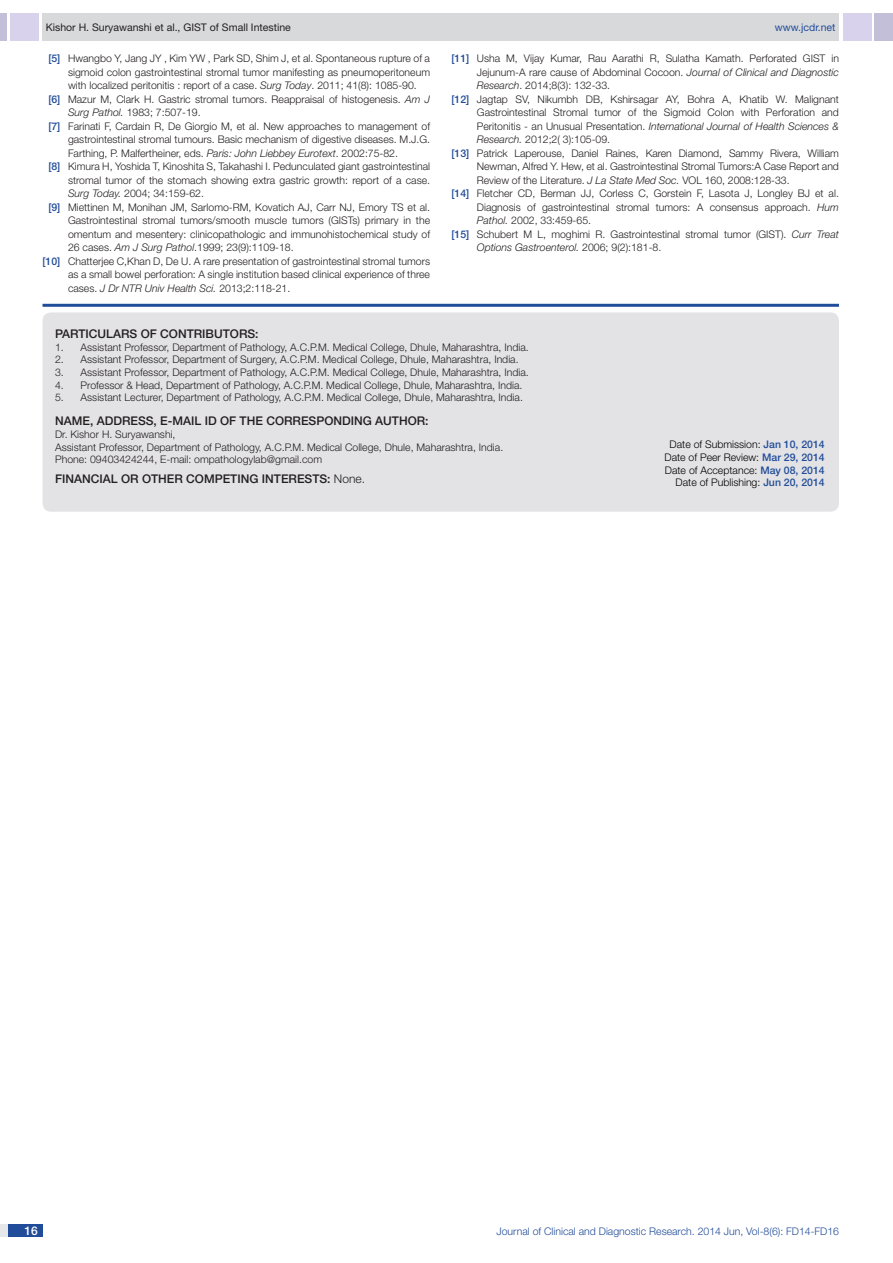
<style>
.page{position:relative;width:893px;height:1263px;background:#fff}
.page>*{position:absolute;margin:0;border:0;box-sizing:border-box;transform-origin:0 0}
.Body_text{font:500 12px "Helvetica Neue";color:#231f20}
.con_particulars{font:500 12px "Helvetica Neue";color:#231f20}
.Body_text-2{font:300 12px "Helvetica Neue";color:#231f20}
.t1{font:500 12px "Helvetica Neue";color:#fff}
.con_particulars-2{font:300 10.5px "Helvetica Neue";color:#231f20}
.t2{font:300 10.5px/12.6px "Helvetica Neue";color:#000;text-align:center}
.t3{font:italic 300 10.5px "Helvetica Neue";color:#231f20}
.t4{font:300 10.5px "Helvetica Neue";color:#214c99}
.t5{font:10.5px "Helvetica Neue";color:#231f20}
.t6{font:10.5px "Helvetica Neue";color:#214c99}
.s1{font-weight:500;color:#214c99}
.s2{font-style:italic}
.s3{font-style:normal}
.s4{font-weight:500}
</style>
<div class="page">
<div style="left:0;top:13px;width:7px;height:28px;background:#c3bfd8"></div>
<div style="left:10px;top:13px;width:29px;height:28px;background:#d9d2ec"></div>
<div style="left:43px;top:13px;width:796px;height:28px;background:#d8d9db"></div>
<div style="left:875px;top:13px;width:18px;height:28px;background:#c3bfd8"></div>
<div style="left:843px;top:13px;width:29px;height:28px;background:#d9d2ec"></div>
<div style="left:0;top:1224px;width:43px;height:13px;background:#e6e7e9"></div>
<div style="left:8px;top:1224px;width:35px;height:13px;background:#214c99"></div>
<hr style="left:43px;top:304px;width:796px;height:3px;background:#214c99">
<div style="left:43px;top:312px;width:796px;height:200px;background:#e3e3e5;border-radius:9px"></div>
<p class="t5" style="left:46px;top:21px;width:247px">Kishor H. Suryawanshi et al., GIST of Small Intestine</p>
<p class="t6" style="left:775px;top:21px;width:62px">www.jcdr.net</p>
<p class="con_particulars-2" style="left:48px;top:52px;width:383px"><span class="s1">[5]</span> Hwangbo Y, Jang JY , Kim YW , Park SD, Shim J, et al. Spontaneous rupture of a</p>
<p class="con_particulars-2" style="left:68px;top:66px;width:364px">sigmoid colon gastrointestinal stromal tumor manifesting as pneumoperitoneum</p>
<p class="con_particulars-2" style="left:68px;top:79px;width:350px">with localized peritonitis : report of a case. <span class="s2">Surg Today</span>. 2011; 41(8): 1085-90.</p>
<p class="con_particulars-2" style="left:48px;top:93px;width:383px"><span class="s1">[6]</span> Mazur M, Clark H. Gastric stromal tumors. Reappraisal of histogenesis. <span class="s2">Am J</span></p>
<p class="con_particulars-2" style="left:68px;top:106px;width:134px"><span class="s2">Surg Pathol.</span> 1983; 7:507-19.</p>
<p class="con_particulars-2" style="left:48px;top:120px;width:383px"><span class="s1">[7]</span> Farinati F, Cardain R, De Giorgio M, et al. New approaches to management of</p>
<p class="con_particulars-2" style="left:68px;top:133px;width:364px">gastrointestinal stromal tumours. Basic mechanism of digestive diseases. M.J.G.</p>
<p class="con_particulars-2" style="left:68px;top:147px;width:332px">Farthing, P. Malfertheiner, eds. <span class="s2">Paris: John Liebbey Eurotext</span>. 2002:75-82.</p>
<p class="con_particulars-2" style="left:48px;top:160px;width:383px"><span class="s1">[8]</span> Kimura H, Yoshida T, Kinoshita S, Takahashi I. Pedunculated giant gastrointestinal</p>
<p class="con_particulars-2" style="left:68px;top:174px;width:364px">stromal tumor of the stomach showing extra gastric growth: report of a case.</p>
<p class="con_particulars-2" style="left:68px;top:187px;width:138px"><span class="s2">Surg Today.</span> 2004; 34:159-62.</p>
<p class="con_particulars-2" style="left:48px;top:201px;width:383px"><span class="s1">[9]</span> Miettinen M, Monihan JM, Sarlomo-RM, Kovatich AJ, Carr NJ, Emory TS et al.</p>
<p class="con_particulars-2" style="left:68px;top:214px;width:364px">Gastrointestinal stromal tumors/smooth muscle tumors (GISTs) primary in the</p>
<p class="con_particulars-2" style="left:68px;top:228px;width:364px">omentum and mesentery: clinicopathologic and immunohistochemical study of</p>
<p class="con_particulars-2" style="left:68px;top:241px;width:227px">26 cases. <span class="s2">Am J Surg Pathol</span>.1999; 23(9):1109-18.</p>
<p class="con_particulars-2" style="left:43px;top:255px;width:389px"><span class="s1">[10]</span> Chatterjee C,Khan D, De U. A rare presentation of gastrointestinal stromal tumors</p>
<p class="con_particulars-2" style="left:68px;top:268px;width:364px">as a small bowel perforation: A single institution based clinical experience of three</p>
<p class="con_particulars-2" style="left:68px;top:282px;width:224px">cases. <span class="s2">J Dr NTR Univ Health Sci.</span> 2013;2:118-21.</p>
<p class="con_particulars-2" style="left:451px;top:52px;width:389px"><span class="s1">[11]</span> Usha M, Vijay Kumar, Rau Aarathi R, Sulatha Kamath. Perforated GIST in</p>
<p class="con_particulars-2" style="left:477px;top:66px;width:364px">Jejunum-A rare cause of Abdominal Cocoon. <span class="s2">Journal of Clinical and Diagnostic</span></p>
<p class="con_particulars-2" style="left:477px;top:79px;width:135px"><span class="s2">Research</span>. 2014;8(3): 132-33.</p>
<p class="con_particulars-2" style="left:451px;top:93px;width:389px"><span class="s1">[12]</span> Jagtap SV, Nikumbh DB, Kshirsagar AY, Bohra A, Khatib W. Malignant</p>
<p class="con_particulars-2" style="left:477px;top:106px;width:364px">Gastrointestinal Stromal tumor of the Sigmoid Colon with Perforation and</p>
<p class="t3" style="left:477px;top:120px;width:364px"><span class="s3">Peritonitis - an Unusual Presentation.</span> International Journal of Health Sciences &amp;</p>
<p class="con_particulars-2" style="left:477px;top:133px;width:135px"><span class="s2">Research.</span> 2012;2( 3):105-09.</p>
<p class="con_particulars-2" style="left:451px;top:147px;width:389px"><span class="s1">[13]</span> Patrick Laperouse, Daniel Raines, Karen Diamond, Sammy Rivera, William</p>
<p class="con_particulars-2" style="left:477px;top:160px;width:364px">Newman, Alfred Y. Hew, et al. Gastrointestinal Stromal Tumors:A Case Report and</p>
<p class="con_particulars-2" style="left:477px;top:174px;width:314px">Review of the Literature. <span class="s2">J La State Med Soc.</span> VOL 160, 2008:128-33.</p>
<p class="con_particulars-2" style="left:451px;top:187px;width:389px"><span class="s1">[14]</span> Fletcher CD, Berman JJ, Corless C, Gorstein F, Lasota J, Longley BJ et al.</p>
<p class="con_particulars-2" style="left:477px;top:201px;width:364px">Diagnosis of gastrointestinal stromal tumors: A consensus approach. <span class="s2">Hum</span></p>
<p class="con_particulars-2" style="left:477px;top:214px;width:116px"><span class="s2">Pathol.</span> 2002, 33:459-65.</p>
<p class="con_particulars-2" style="left:451px;top:228px;width:389px"><span class="s1">[15]</span> Schubert M L, moghimi R. Gastrointestinal stromal tumor (GIST). <span class="s2">Curr Treat</span></p>
<p class="t3" style="left:477px;top:241px;width:186px">Options Gastroenterol. <span class="s3">2006; 9(2):181-8.</span></p>
<p class="Body_text" style="left:55px;top:327px;width:67px">PARTICULARS</p>
<p class="Body_text" style="left:141px;top:327px;width:99px">OF CONTRI BUTORS</p>
<p class="Body_text" style="left:255px;top:327px;width:5px">:</p>
<p class="con_particulars-2" style="left:55px;top:341px;width:475px">1. Assistant Professor, Department of Pathology, A.C.P.M. Medical College, Dhule, Maharashtra, India.</p>
<p class="con_particulars-2" style="left:55px;top:353px;width:465px">2. Assistant Professor, Department of Surgery, A.C.P.M. Medical College, Dhule, Maharashtra, India.</p>
<p class="con_particulars-2" style="left:55px;top:366px;width:475px">3. Assistant Professor, Department of Pathology, A.C.P.M. Medical College, Dhule, Maharashtra, India.</p>
<p class="con_particulars-2" style="left:55px;top:378px;width:469px">4. Professor &amp; Head, Department of Pathology, A.C.P.M. Medical College, Dhule, Maharashtra, India.</p>
<p class="con_particulars-2" style="left:55px;top:391px;width:469px">5. Assistant Lecturer, Department of Pathology, A.C.P.M. Medical College, Dhule, Maharashtra, India.</p>
<p class="con_particulars" style="left:55px;top:414px;width:10px">NAME</p>
<p class="con_particulars" style="left:90px;top:414px;width:41px">, ADDRESS</p>
<p class="con_particulars" style="left:154px;top:414px;width:27px">, E-MAI</p>
<p class="con_particulars" style="left:195px;top:414px;width:90px">L ID OF THE CORRES</p>
<p class="con_particulars" style="left:316px;top:414px;width:93px">PON DING AUTHOR</p>
<p class="con_particulars" style="left:425px;top:414px;width:5px">:</p>
<p class="con_particulars-2" style="left:55px;top:428px;width:122px">Dr. Kishor H. Suryawanshi,</p>
<p class="con_particulars-2" style="left:55px;top:440px;width:450px">Assistant Professor, Department of Pathology, A.C.P.M. Medical College, Dhule, Maharashtra, India.</p>
<p class="con_particulars-2" style="left:55px;top:453px;width:268px">Phone: 09403424244, E-mail: ompathologylab@gmail.com</p>
<p class="Body_text" style="left:55px;top:471px;width:112px">Financial OR OTHER</p>
<p class="Body_text" style="left:186px;top:471px;width:104px">COM PETIN G INTERES</p>
<p class="Body_text-2" style="left:312px;top:471px;width:54px"><span class="s4">TS:</span> None.</p>
<p class="t2" style="left:664px;top:438px;width:162px">Date of Submission: <span class="s1">Jan 10, 2014<br></span>Date of Peer Review: <span class="s1">Mar 29, 2014<br></span>Date of Acceptance: <span class="s1">May 08, 2014</span></p>
<p class="t2" style="left:676px;top:476px;width:151px">Date of Publishing: <span class="s1">Jun 20, 2014</span></p>
<p class="t1" style="left:24px;top:1223px;width:15px">16</p>
<p class="t4" style="left:496px;top:1225px;width:344px">Journal of Clinical and Diagnostic Research. 2014 Jun, Vol-8(6): FD14-FD16</p>
</div>
